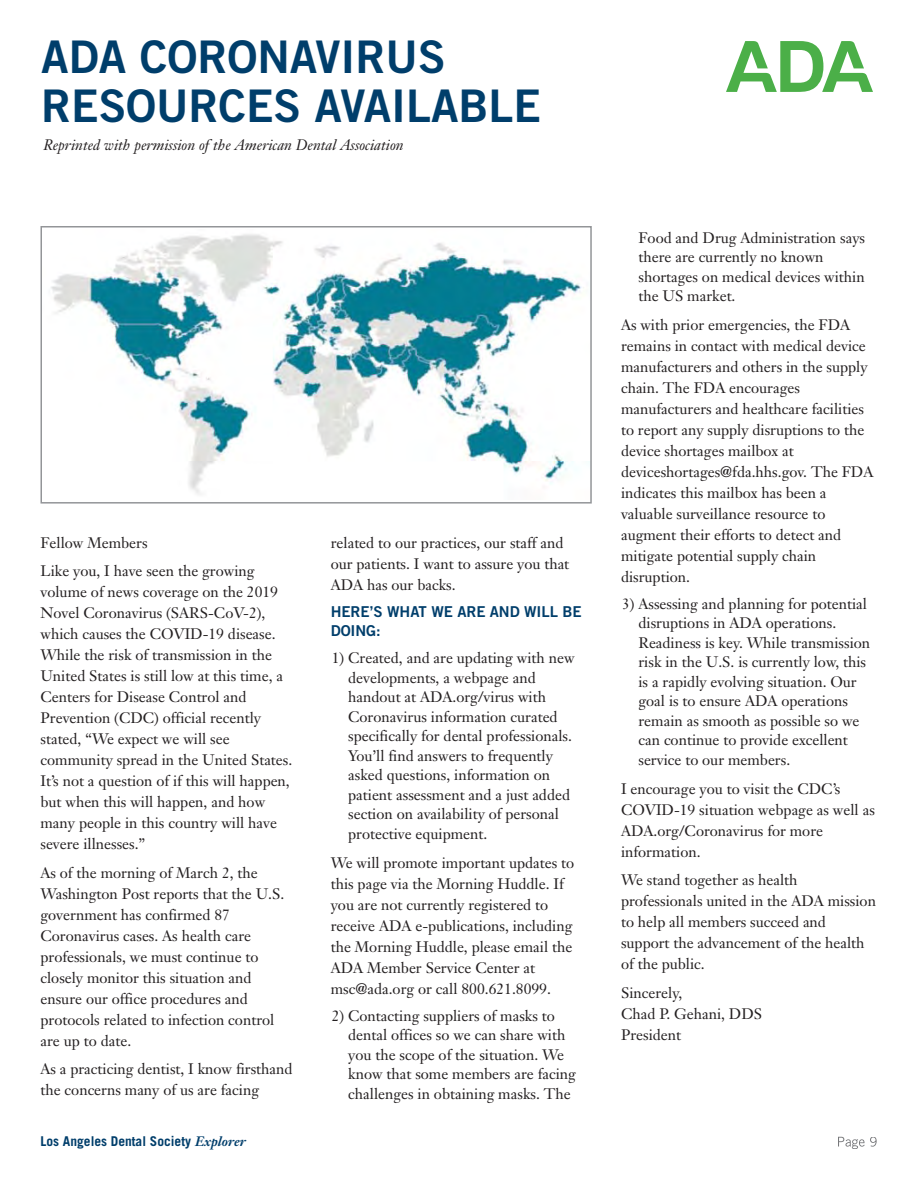
<style>
.page{position:relative;width:918px;height:1188px;background:#fff}
.page>*{position:absolute;margin:0;border:0;box-sizing:border-box;transform-origin:0 0}
.t1{font:45px/49.5px "Trade Gothic Bold Two";color:#003e6b}
.t2{font:15px/21px "Janson Text";color:#231f20}
.t3{font:italic 15px "Janson Text";color:#231f20}
.t4{font:15px/19.5px "Trade Gothic Bold Two";letter-spacing:-.005em;color:#003e6b}
.t5{font:700 13.5px "Trade Gothic";color:#003e6b}
.s1{font-family:"Janson Text";font-style:italic}
</style>
<div class="page">
<svg style="left:838px;top:1137px;width:39px;height:12px"></svg>
<img style="left:51px;top:234px;width:531px;height:260px">
<div style="left:40px;top:226px;width:552px;height:278px;border:2px solid #939598"></div>
<svg style="left:726px;top:41px;width:147px;height:51px"></svg>
<h1 class="t1" style="left:41px;top:36px;width:501px">ADA CORONAVIRUS<br>RESOURCES AVAILABLE</h1>
<p class="t3" style="left:43px;top:140px;width:362px">Reprinted with permission of the American Dental Association</p>
<p class="t2" style="left:40px;top:530px;width:216px;line-height:28.5px">Fellow Members<br>Like you, I have seen the growing</p>
<p class="t2" style="left:40px;top:583px;width:253px">volume of news coverage on the 2019<br>Novel Coronavirus (SARS-CoV-2), which causes the COVID-19 disease.<br>While the risk of transmission in the United States is still low at this time, a Centers for Disease Control and Prevention (CDC) official recently stated, “We expect we will see community spread in the United States.<br>It’s not a question of if this will happen, but when this will happen, and how many people in this country will have severe illnesses.”</p>
<p class="t2" style="left:40px;top:864px;width:245px">As of the morning of March 2, the<br>Washington Post reports that the U.S. government has confirmed 87<br>Coronavirus cases. As health care professionals, we must continue to closely monitor this situation and ensure our office procedures and protocols related to infection control are up to date.</p>
<p class="t2" style="left:40px;top:1060px;width:254px">As a practicing dentist, I know firsthand the concerns many of us are facing</p>
<p class="t5" style="left:40px;top:1137px;width:207px">Los Angeles Dental Society <span class="s1">Explorer</span></p>
<p class="t2" style="left:331px;top:534px;width:240px">related to our practices, our staff and our patients. I want to assure you that<br>ADA has our backs.</p>
<p class="t4" style="left:331px;top:603px;width:252px">HERE’S WHAT WE ARE AND WILL BE<br>DOING:</p>
<p class="t2" style="left:348px;top:650px;width:228px;line-height:19.5px;text-indent:-16px">1) Created, and are updating with new developments, a webpage and handout at ADA.org/virus with Coronavirus information curated specifically for dental professionals.<br>You’ll find answers to frequently asked questions, information on patient assessment and a just added section on availability of personal protective equipment.</p>
<p class="t2" style="left:331px;top:853px;width:245px">We will promote important updates to this page via the Morning Huddle. If you are not currently registered to receive ADA e-publications, including the Morning Huddle, please email the ADA Member Service Center at msc@ada.org or call 800.621.8099.</p>
<p class="t2" style="left:348px;top:1007px;width:229px;line-height:19.5px;text-indent:-16px">2) Contacting suppliers of masks to dental offices so we can share with you the scope of the situation. We know that some members are facing challenges in obtaining masks. The</p>
<p class="t2" style="left:638px;top:229px;width:228px;line-height:19.5px">Food and Drug Administration says there are currently no known shortages on medical devices within the US market.</p>
<p class="t2" style="left:621px;top:316px;width:254px">As with prior emergencies, the FDA remains in contact with medical device manufacturers and others in the supply chain. The FDA encourages manufacturers and healthcare facilities to report any supply disruptions to the device shortages mailbox at deviceshortages@fda.hhs.gov. The FDA indicates this mailbox has been a valuable surveillance resource to augment their efforts to detect and mitigate potential supply chain disruption.</p>
<p class="t2" style="left:638px;top:595px;width:233px;line-height:19.5px;text-indent:-16px">3) Assessing and planning for potential disruptions in ADA operations.<br>Readiness is key. While transmission risk in the U.S. is currently low, this is a rapidly evolving situation. Our goal is to ensure ADA operations remain as smooth as possible so we can continue to provide excellent service to our members.</p>
<p class="t2" style="left:621px;top:779px;width:255px">I encourage you to visit the CDC’s<br>COVID-19 situation webpage as well as<br>ADA.org/Coronavirus for more information.</p>
<p class="t2" style="left:621px;top:871px;width:256px">We stand together as health professionals united in the ADA mission to help all members succeed and support the advancement of the health of the public.</p>
<p class="t2" style="left:621px;top:983px;width:143px">Sincerely,<br>Chad P. Gehani, DDS<br>President</p>
</div>
